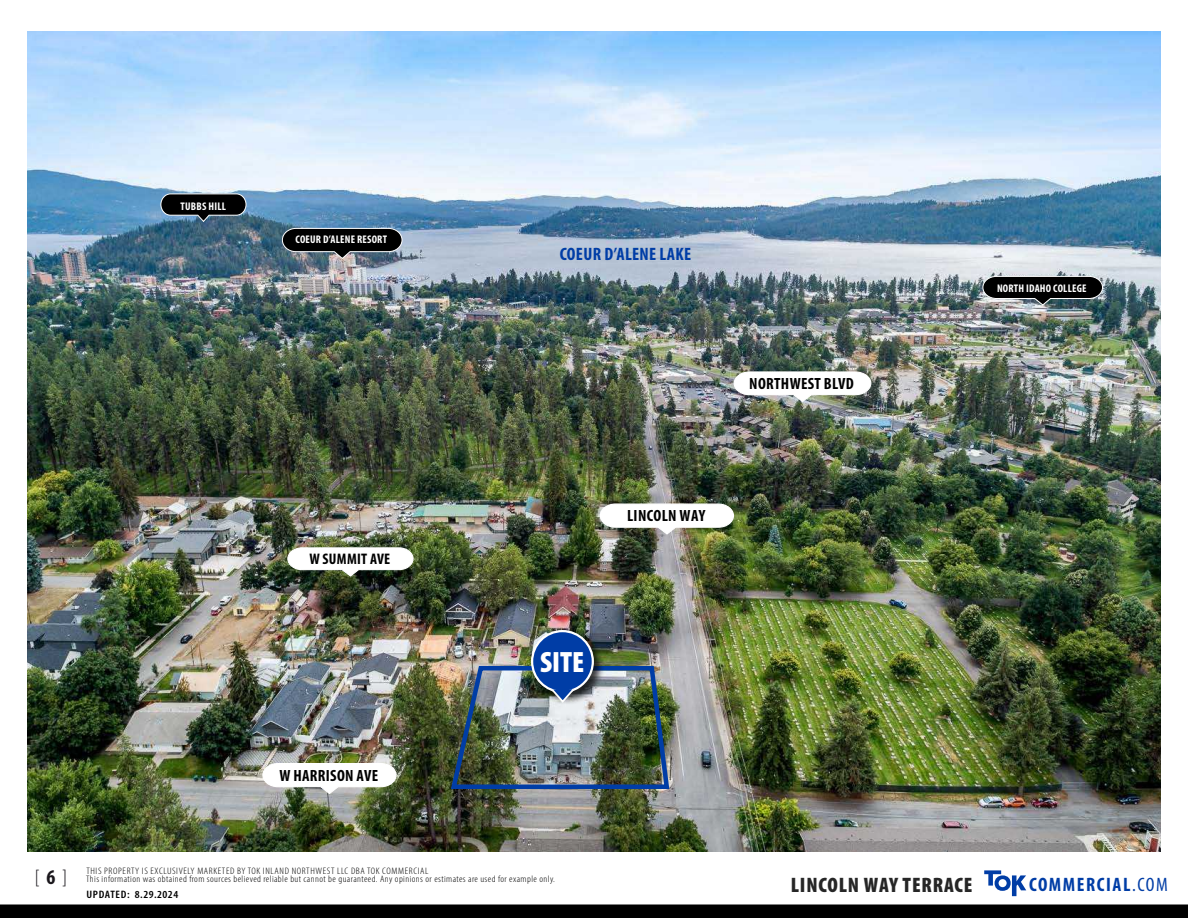
<style>
.page{position:relative;width:1188px;height:918px;background:#fff}
.page>*{position:absolute;margin:0;border:0;box-sizing:border-box;transform-origin:0 0}
.t1{font:900 condensed 29.55px "Myriad Pro";color:#fff}
.t2{font:900 condensed 21px "Myriad Pro";letter-spacing:.04em;color:#262626}
.t3{font:300 condensed 21px "Myriad Pro";color:#1a171c}
.t4{font:700 condensed 19.5px "Myriad Pro";letter-spacing:.08em;color:#003da6}
.t5{font:700 condensed 18px "Myriad Pro";letter-spacing:.02em;color:#003da6}
.t6{font:700 condensed 16.35px "Myriad Pro";letter-spacing:.02em;color:#000}
.t7{font:700 condensed 15.3px "Myriad Pro";letter-spacing:.02em;color:#000}
.t8{font:700 condensed 11.1px "Myriad Pro";letter-spacing:.02em;color:#fff}
.t9{font:600 condensed 10.8px "Myriad Pro";letter-spacing:.04em;color:#000;scale:1.11 1}
.t10{font:300 condensed 9.45px/8.7px "Myriad Pro";letter-spacing:.04em;color:#000;scale:1.11 1}
.s1{font-weight:700}
.s2{font-weight:400}
</style>
<div class="page">
<svg style="left:984px;top:870px;width:42px;height:26px"></svg>
<div style="left:0;top:904px;width:1188px;height:14px;background:#000"></div>
<img style="left:27px;top:32px;width:1134px;height:820px">
<img style="left:448px;top:629px;width:224px;height:162px">
<img style="left:599px;top:503px;width:136px;height:32px">
<img style="left:733px;top:371px;width:139px;height:32px">
<svg style="left:287px;top:547px;width:127px;height:30px"></svg>
<svg style="left:282px;top:228px;width:121px;height:31px;background:#2b3034"></svg>
<div style="left:161px;top:194px;width:85px;height:21px;background:#000;border-radius:10px"></div>
<div style="left:160px;top:194px;width:86px;height:22px;border:1px solid #fff;border-radius:10px"></div>
<svg style="left:982px;top:276px;width:121px;height:30px;background:#323638"></svg>
<svg style="left:262px;top:762px;width:135px;height:33px"></svg>
<p class="t8" style="left:181px;top:199px;width:47px">TUBBS HILL</p>
<p class="t8" style="left:296px;top:232px;width:93px">COEUR D’ALENE RESORT</p>
<h3 class="t7" style="left:309px;top:550px;width:82px">W SUMMIT AVE</h3>
<h3 class="t6" style="left:279px;top:765px;width:100px">W HARRISON AVE</h3>
<h3 class="t5" style="left:560px;top:242px;width:133px">COEUR D’ALENE LAKE</h3>
<h3 class="t6" style="left:749px;top:374px;width:106px">NORTHWEST BLVD</h3>
<h3 class="t6" style="left:627px;top:506px;width:80px">LINCOLN WAY</h3>
<h1 class="t1" style="left:540px;top:643px;width:46px">SITE</h1>
<p class="t8" style="left:997px;top:282px;width:91px">NORTH IDAHO COLLEGE</p>
<p class="t10" style="left:86px;top:866px;width:424px">THIS PROPERTY IS EXCLUSIVELY MARKETED BY TOK INLAND NORTHWEST LLC DBA TOK COMMERCIAL<br>This information was obtained from sources believed reliable but cannot be guaranteed. Any opinions or estimates are used for example only.</p>
<p class="t9" style="left:86px;top:888px;width:84px">Updated: 8.29.2024</p>
<h2 class="t3" style="left:35px;top:864px;width:34px">[ <span class="s1">6</span> ]</h2>
<h3 class="t4" style="left:1029px;top:872px;width:140px">COMMERCIAL<span class="s2">.COM</span></h3>
<h2 class="t2" style="left:791px;top:871px;width:183px">LINCOLN WAY TERRACE</h2>
</div>
